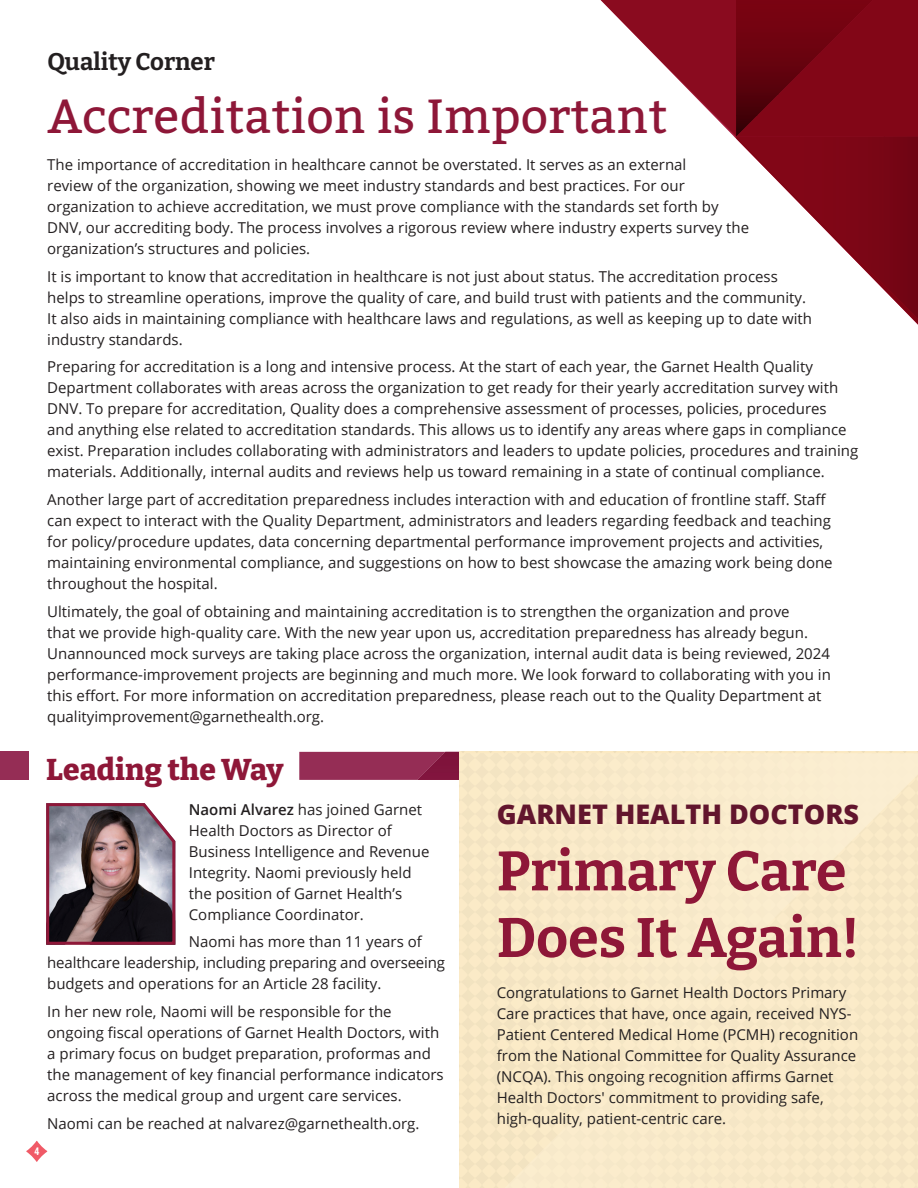
<style>
.page{position:relative;width:918px;height:1188px;background:#fff}
.page>*{position:absolute;margin:0;border:0;box-sizing:border-box;transform-origin:0 0}
.t1{font:700 55.5px/66.6px "Bitter";color:#8e1738}
.Body_Copy{font:48px "Bitter";color:#8e1738}
.Body_Copy-2{font:800 30px "Bitter";letter-spacing:.005em;color:#8e1738}
.t2{font:800 27px "Open Sans";color:#62152d}
.Body_Copy-3{font:700 24px "Bitter";color:#231f20}
.Body_Copy-4{font:15px/21px "Open Sans";color:#231f20}
.t3{font:700 condensed 10.5px "Open Sans";color:#fff}
.s1{font-weight:600}
</style>
<div class="page">
<svg style="left:617px;top:0;width:301px;height:312px"></svg>
<img style="left:736px;top:0;width:149px;height:10px">
<img style="left:736px;top:9px;width:128px;height:22px">
<img style="left:736px;top:30px;width:106px;height:22px">
<img style="left:736px;top:52px;width:85px;height:22px">
<img style="left:736px;top:73px;width:64px;height:22px">
<img style="left:736px;top:94px;width:43px;height:22px">
<img style="left:717px;top:115px;width:41px;height:22px">
<img style="left:601px;top:0;width:16px;height:16px">
<img style="left:616px;top:16px;width:21px;height:121px">
<img style="left:636px;top:36px;width:21px;height:101px">
<img style="left:656px;top:56px;width:20px;height:81px">
<img style="left:676px;top:76px;width:21px;height:61px">
<img style="left:696px;top:96px;width:21px;height:41px">
<img style="left:716px;top:137px;width:20px;height:175px">
<img style="left:696px;top:156px;width:21px;height:156px">
<img style="left:676px;top:176px;width:21px;height:136px">
<img style="left:656px;top:196px;width:20px;height:116px">
<img style="left:636px;top:216px;width:21px;height:96px">
<img style="left:617px;top:236px;width:20px;height:76px">
<div style="left:884px;top:136px;width:34px;height:170px;background:#730514"></div>
<div style="left:799px;top:137px;width:86px;height:85px;background:#7f0616"></div>
<img style="left:757px;top:137px;width:43px;height:42px">
<img style="left:736px;top:137px;width:22px;height:21px">
<img style="left:778px;top:178px;width:22px;height:22px">
<img style="left:841px;top:221px;width:44px;height:43px">
<img style="left:820px;top:221px;width:22px;height:22px">
<img style="left:863px;top:263px;width:22px;height:22px">
<img style="left:905px;top:305px;width:13px;height:20px">
<svg style="left:46px;top:803px;width:130px;height:142px;background:#78646b"></svg>
<div style="left:0;top:752px;width:28px;height:28px;background:#952d55"></div>
<svg style="left:299px;top:752px;width:619px;height:28px;background:#9b3b5c"></svg>
<div style="left:459px;top:753px;width:459px;height:435px;background:#f9eac8"></div>
<svg style="left:26px;top:1141px;width:21px;height:21px"></svg>
<p class="Body_Copy-3" style="left:47px;top:46px;width:169px">Quality Corner</p>
<p class="Body_Copy" style="left:47px;top:86px;width:622px">Accreditation is Important</p>
<p class="Body_Copy-4" style="left:47px;top:153px;width:703px">The importance of accreditation in healthcare cannot be overstated. It serves as an external<br>review of the organization, showing we meet industry standards and best practices. For our organization to achieve accreditation, we must prove compliance with the standards set forth by DNV, our accrediting body. The process involves a rigorous review where industry experts survey the organization’s structures and policies.</p>
<p class="Body_Copy-4" style="left:47px;top:265px;width:766px">It is important to know that accreditation in healthcare is not just about status. The accreditation process helps to streamline operations, improve the quality of care, and build trust with patients and the community.<br>It also aids in maintaining compliance with healthcare laws and regulations, as well as keeping up to date with industry standards.</p>
<p class="Body_Copy-4" style="left:47px;top:356px;width:813px">Preparing for accreditation is a long and intensive process. At the start of each year, the Garnet Health Quality Department collaborates with areas across the organization to get ready for their yearly accreditation survey with DNV. To prepare for accreditation, Quality does a comprehensive assessment of processes, policies, procedures<br>and anything else related to accreditation standards. This allows us to identify any areas where gaps in compliance exist. Preparation includes collaborating with administrators and leaders to update policies, procedures and training materials. Additionally, internal audits and reviews help us toward remaining in a state of continual compliance.</p>
<p class="Body_Copy-4" style="left:47px;top:489px;width:787px">Another large part of accreditation preparedness includes interaction with and education of frontline staff. Staff can expect to interact with the Quality Department, administrators and leaders regarding feedback and teaching for policy/procedure updates, data concerning departmental performance improvement projects and activities, maintaining environmental compliance, and suggestions on how to best showcase the amazing work being done throughout the hospital.</p>
<p class="Body_Copy-4" style="left:47px;top:600px;width:785px">Ultimately, the goal of obtaining and maintaining accreditation is to strengthen the organization and prove<br>that we provide high-quality care. With the new year upon us, accreditation preparedness has already begun.<br>Unannounced mock surveys are taking place across the organization, internal audit data is being reviewed, 2024 performance-improvement projects are beginning and much more. We look forward to collaborating with you in this effort. For more information on accreditation preparedness, please reach out to the Quality Department at qualityimprovement@garnethealth.org.</p>
<p class="t3" style="left:34px;top:1144px;width:6px">4</p>
<p class="Body_Copy-2" style="left:46px;top:750px;width:239px">Leading the Way</p>
<p class="Body_Copy-4" style="left:189px;top:798px;width:242px"><span class="s1">Naomi Alvarez</span> has joined Garnet<br>Health Doctors as Director of<br>Business Intelligence and Revenue<br>Integrity. Naomi previously held the position of Garnet Health’s<br>Compliance Coordinator.</p>
<p class="Body_Copy-4" style="left:47px;top:931px;width:399px;text-indent:142px">Naomi has more than 11 years of healthcare leadership, including preparing and overseeing budgets and operations for an Article 28 facility.</p>
<p class="Body_Copy-4" style="left:47px;top:1001px;width:398px">In her new role, Naomi will be responsible for the ongoing fiscal operations of Garnet Health Doctors, with a primary focus on budget preparation, proformas and the management of key financial performance indicators across the medical group and urgent care services.</p>
<p class="Body_Copy-4" style="left:47px;top:1113px;width:374px">Naomi can be reached at nalvarez@garnethealth.org.</p>
<p class="t2" style="left:497px;top:793px;width:364px">GARNET HEALTH DOCTORS</p>
<p class="t1" style="left:497px;top:836px;width:364px">Primary Care<br>Does It Again!</p>
<p class="Body_Copy-4" style="left:497px;top:982px;width:363px">Congratulations to Garnet Health Doctors Primary Care practices that have, once again, received NYS-Patient Centered Medical Home (PCMH) recognition from the National Committee for Quality Assurance (NCQA). This ongoing recognition affirms Garnet Health Doctors' commitment to providing safe, high-quality, patient-centric care.</p>
</div>
